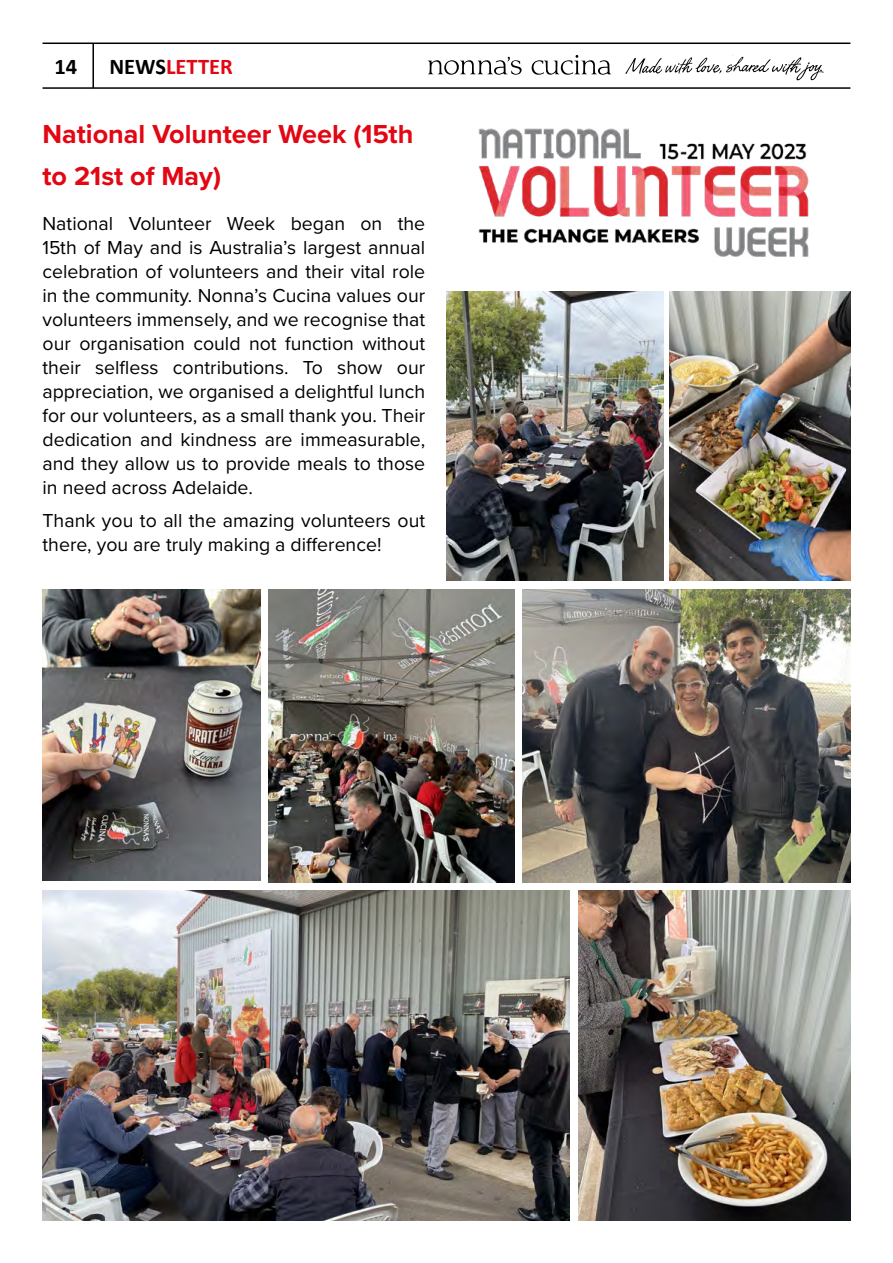
<style>
.page{position:relative;width:893px;height:1263px;background:#fff}
.page>*{position:absolute;margin:0;border:0;box-sizing:border-box;transform-origin:0 0}
.t1{font:700 27px/42px "Proxima Nova";color:#e30613}
.t2{font:700 22.5px "Calibri";color:#e30613}
.t3{font:700 22.5px "Calibri";color:#000}
.t4{font:19.5px/24px "Proxima Nova";color:#000;text-align:justify}
.s1{color:#000}
</style>
<div class="page">
<hr style="left:43px;top:87px;width:807px;height:2px;background:#000">
<hr style="left:43px;top:43px;width:807px;height:1px;background:#000">
<hr style="left:92px;top:44px;width:2px;height:44px;background:#000">
<svg style="left:625px;top:55px;width:199px;height:26px"></svg>
<svg style="left:428px;top:56px;width:94px;height:19px"></svg>
<svg style="left:531px;top:55px;width:80px;height:20px"></svg>
<img style="left:478px;top:128px;width:331px;height:129px">
<img style="left:523px;top:590px;width:327px;height:292px">
<img style="left:43px;top:891px;width:527px;height:329px">
<img style="left:43px;top:590px;width:217px;height:290px">
<img style="left:578px;top:891px;width:272px;height:329px">
<img style="left:670px;top:291px;width:180px;height:289px">
<img style="left:269px;top:590px;width:245px;height:292px">
<img style="left:446px;top:291px;width:217px;height:289px">
<p class="t3" style="left:55px;top:53px;width:24px">14</p>
<p class="t2" style="left:109px;top:53px;width:125px"><span class="s1">NEWS</span>LETTER</p>
<h1 class="t1" style="left:43px;top:112px;width:372px">National Volunteer Week (15th to 21st of May)</h1>
<p class="t4" style="left:43px;top:211px;width:384px">National Volunteer Week began on the 15th of May and is Australia’s largest annual celebration of volunteers and their vital role in the community. Nonna’s Cucina values our volunteers immensely, and we recognise that our organisation could not function without their selfless contributions. To show our appreciation, we organised a delightful lunch for our volunteers, as a small thank you. Their dedication and kindness are immeasurable, and they allow us to provide meals to those in need across Adelaide.</p>
<p class="t4" style="left:43px;top:507px;width:384px">Thank you to all the amazing volunteers out there, you are truly making a difference!</p>
</div>
